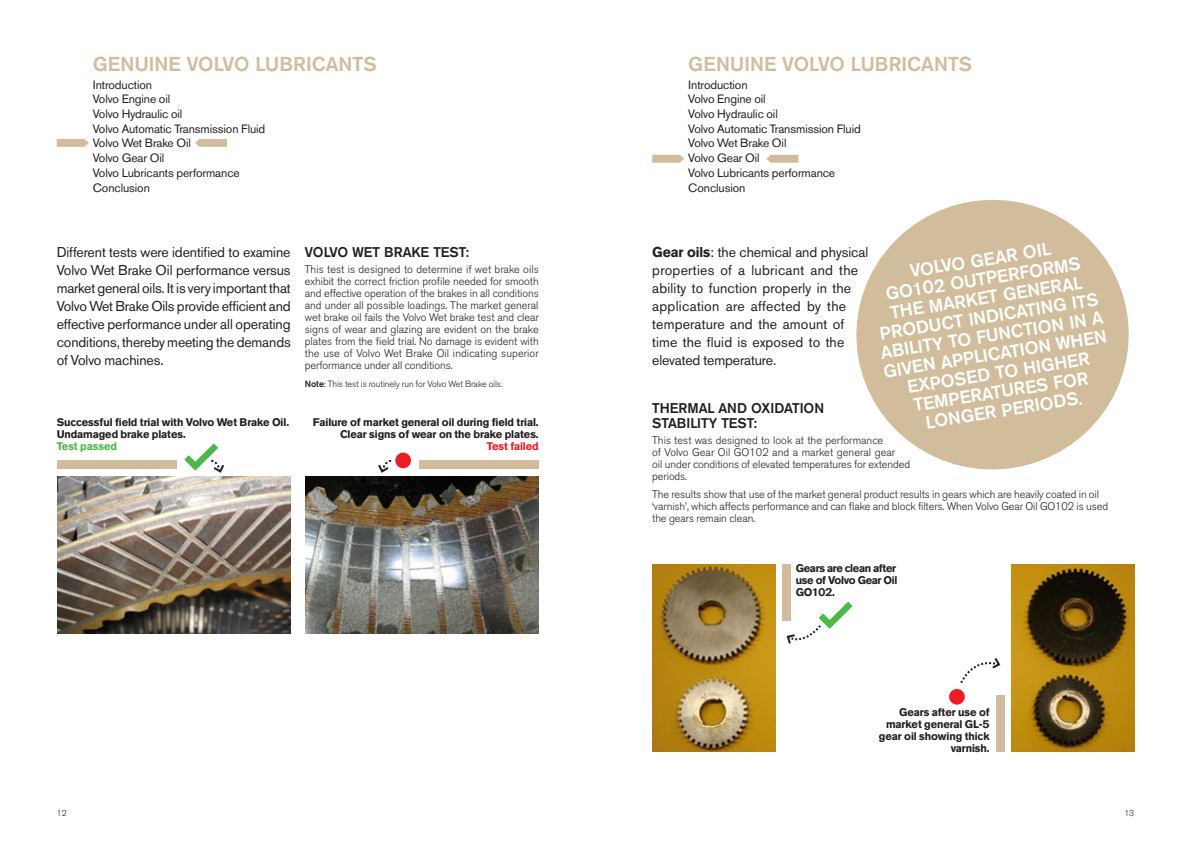
<style>
.page{position:relative;width:1191px;height:842px;background:#fff}
.page>*{position:absolute;margin:0;border:0;box-sizing:border-box;transform-origin:0 0}
.Style_de_paragraphe{font:500 20px "Volvo Sans Pro";letter-spacing:.005em;color:#d1bd9b}
.Brochure_KeyFeatures{font:500 18px/19px "Volvo Sans Pro";color:#fff;text-align:center}
.Style_de_paragraphe-2{font:14.1px/18px "Volvo Sans Pro";letter-spacing:.01em;color:#231f20;text-align:justify}
.Brochure_KeyFeatures-2{font:500 14px/15px "Volvo Sans Pro";color:#231f20}
.Style_de_paragraphe-3{font:12px "Volvo Sans Pro";letter-spacing:-.005em;color:#231f20}
.Brochure_BodyText{font:300 11px/12px "Volvo Sans Pro";letter-spacing:-.005em;color:#231f20}
.Brochure_BodyText-2{font:700 11px/12px "Volvo Sans Pro";letter-spacing:-.005em;color:#231f20;text-align:right}
.Brochure_BodyText-3{font:300 9px "Volvo Sans Pro";letter-spacing:-.005em;color:#231f20}
.t1{font:300 8.5px "Volvo Sans Pro";color:#231f20}
.s1{font-weight:700}
.s2{font-weight:500}
.s3{color:#4cb848}
.s4{color:#ee1d23}
</style>
<div class="page">
<svg style="left:57px;top:139px;width:32px;height:8px"></svg>
<svg style="left:652px;top:155px;width:32px;height:8px"></svg>
<svg style="left:195px;top:139px;width:32px;height:8px"></svg>
<svg style="left:766px;top:155px;width:32px;height:8px"></svg>
<div style="left:57px;top:460px;width:119px;height:8px;background:#d1bd9b"></div>
<img style="left:305px;top:476px;width:234px;height:157px">
<img style="left:57px;top:476px;width:234px;height:157px">
<svg style="left:184px;top:443px;width:40px;height:30px"></svg>
<svg style="left:378px;top:452px;width:161px;height:21px"></svg>
<svg style="left:856px;top:199px;width:273px;height:271px;fill:#d1bd9b"></svg>
<img style="left:652px;top:564px;width:123px;height:187px">
<img style="left:1011px;top:564px;width:123px;height:187px">
<div style="left:782px;top:564px;width:9px;height:57px;background:#d1bd9b"></div>
<div style="left:996px;top:695px;width:8px;height:57px;background:#d1bd9b"></div>
<div style="left:948px;top:688px;width:17px;height:17px;background:#ee1d23;border-radius:50%"></div>
<div style="left:948px;top:688px;width:18px;height:18px;border:1px solid #fff;border-radius:50%"></div>
<svg style="left:786px;top:602px;width:67px;height:42px"></svg>
<svg style="left:960px;top:658px;width:41px;height:25px"></svg>
<p class="Style_de_paragraphe" style="left:93px;top:52px;width:285px">GENUINE VOLVO LUBRICANTS</p>
<p class="Style_de_paragraphe-3" style="left:93px;top:77px;width:61px">Introduction</p>
<p class="Style_de_paragraphe-3" style="left:93px;top:92px;width:79px">Volvo Engine oil</p>
<p class="Style_de_paragraphe-3" style="left:93px;top:107px;width:91px">Volvo Hydraulic oil</p>
<p class="Style_de_paragraphe-3" style="left:93px;top:121px;width:174px">Volvo Automatic Transmission Fluid</p>
<p class="Style_de_paragraphe-3" style="left:93px;top:136px;width:100px">Volvo Wet Brake Oil</p>
<p class="Style_de_paragraphe-3" style="left:93px;top:151px;width:73px">Volvo Gear Oil</p>
<p class="Style_de_paragraphe-3" style="left:93px;top:165px;width:148px">Volvo Lubricants performance</p>
<p class="Style_de_paragraphe-3" style="left:93px;top:180px;width:59px">Conclusion</p>
<p class="Style_de_paragraphe" style="left:688px;top:52px;width:285px">GENUINE VOLVO LUBRICANTS</p>
<p class="Style_de_paragraphe-3" style="left:688px;top:77px;width:61px">Introduction</p>
<p class="Style_de_paragraphe-3" style="left:688px;top:92px;width:79px">Volvo Engine oil</p>
<p class="Style_de_paragraphe-3" style="left:688px;top:107px;width:91px">Volvo Hydraulic oil</p>
<p class="Style_de_paragraphe-3" style="left:688px;top:121px;width:174px">Volvo Automatic Transmission Fluid</p>
<p class="Style_de_paragraphe-3" style="left:688px;top:136px;width:100px">Volvo Wet Brake Oil</p>
<p class="Style_de_paragraphe-3" style="left:688px;top:151px;width:73px">Volvo Gear Oil</p>
<p class="Style_de_paragraphe-3" style="left:688px;top:165px;width:148px">Volvo Lubricants performance</p>
<p class="Style_de_paragraphe-3" style="left:688px;top:180px;width:59px">Conclusion</p>
<p class="Brochure_KeyFeatures" style="left:867px;top:268px;width:227px;rotate:-9deg">VOLVO GEAR OIL<br>GO102 OUTPERFORMS<br>THE MARKET GENERAL<br>PRODUCT INDICATING ITS<br>ABILITY TO FUNCTION IN A<br>GIVEN APPLICATION WHEN<br>EXPOSED TO HIGHER<br>TEMPERATURES FOR<br>LONGER PERIODS.</p>
<p class="Style_de_paragraphe-2" style="left:57px;top:243px;width:236px">Different tests were identified to examine Volvo Wet Brake Oil performance versus market general oils. It is very important that Volvo Wet Brake Oils provide efficient and effective performance under all operating conditions, thereby meeting the demands of Volvo machines.</p>
<p class="Style_de_paragraphe-2" style="left:652px;top:243px;width:217px;text-align:left"><span class="s1">Gear oils</span>: the chemical and physical properties of a lubricant and the ability to function properly in the application are affected by the temperature and the amount of time the fluid is exposed to the elevated temperature.</p>
<p class="Brochure_KeyFeatures-2" style="left:305px;top:244px;width:166px">VOLVO WET BRAKE TEST:</p>
<p class="Brochure_BodyText" style="left:305px;top:263px;width:235px;text-align:justify">This test is designed to determine if wet brake oils exhibit the correct friction profile needed for smooth and effective operation of the brakes in all conditions and under all possible loadings. The market general wet brake oil fails the Volvo Wet brake test and clear signs of wear and glazing are evident on the brake plates from the field trial. No damage is evident with the use of Volvo Wet Brake Oil indicating superior performance under all conditions.</p>
<p class="Brochure_BodyText-3" style="left:305px;top:378px;width:199px"><span class="s2">Note</span>: This test is routinely run for Volvo Wet Brake oils.</p>
<p class="Brochure_KeyFeatures-2" style="left:652px;top:400px;width:173px">THERMAL AND OXIDATION<br>STABILITY TEST:</p>
<p class="Brochure_BodyText" style="left:652px;top:434px;width:259px">This test was designed to look at the performance<br>of Volvo Gear Oil GO102 and a market general gear<br>oil under conditions of elevated temperatures for extended periods.</p>
<p class="Brochure_BodyText" style="left:652px;top:488px;width:457px">The results show that use of the market general product results in gears which are heavily coated in oil ‘varnish’, which affects performance and can flake and block filters. When Volvo Gear Oil GO102 is used the gears remain clean.</p>
<p class="Brochure_BodyText-2" style="left:57px;top:417px;width:234px;text-align:left">Successful field trial with Volvo Wet Brake Oil.<br>Undamaged brake plates.<br><span class="s3">Test passed</span></p>
<p class="Brochure_BodyText-2" style="left:313px;top:417px;width:227px">Failure of market general oil during field trial.<br>Clear signs of wear on the brake plates.<br><span class="s4">Test failed</span></p>
<p class="Brochure_BodyText-2" style="left:795px;top:562px;width:103px;text-align:justify">Gears are clean after use of Volvo Gear Oil GO102.</p>
<p class="Brochure_BodyText-2" style="left:879px;top:706px;width:112px">Gears after use of market general GL-5 gear oil showing thick varnish.</p>
<p class="t1" style="left:57px;top:808px;width:11px">12</p>
<p class="t1" style="left:1124px;top:808px;width:11px">13</p>
</div>
